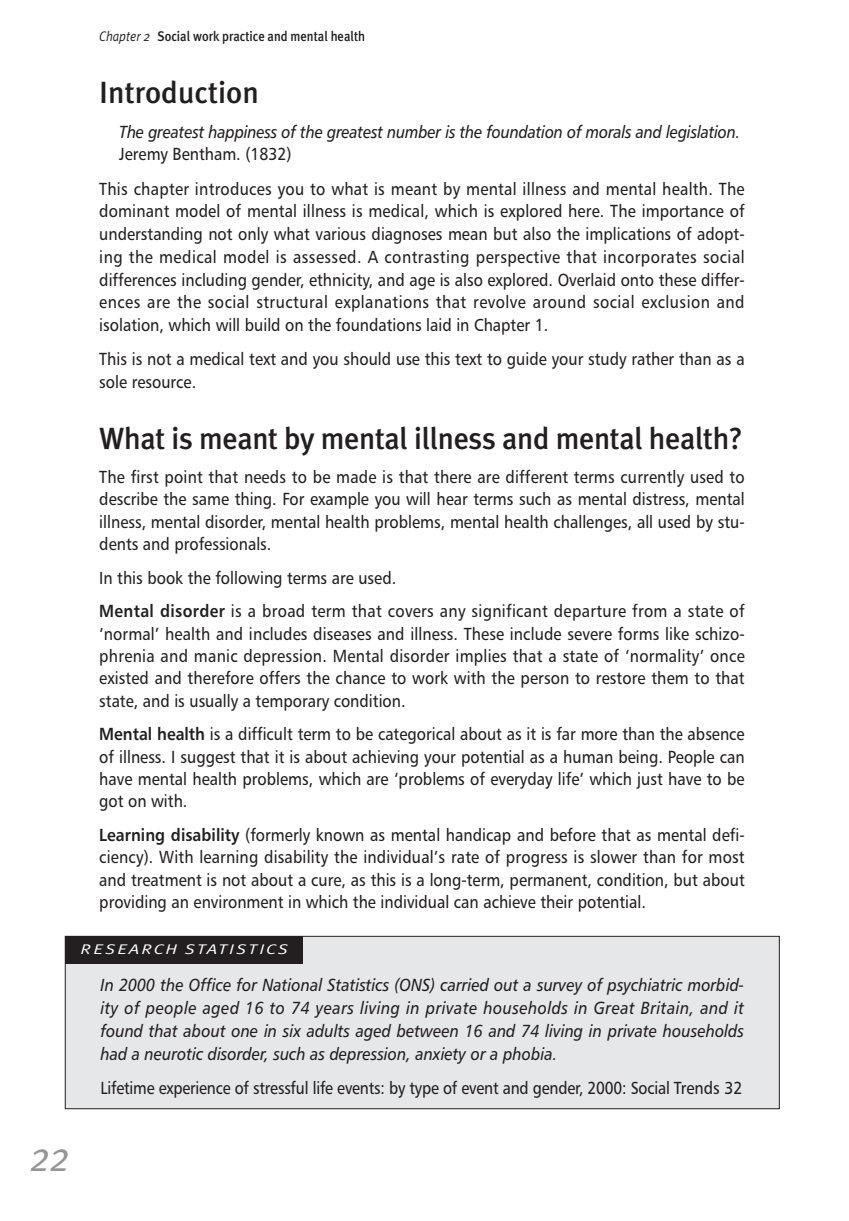
<style>
.page{position:relative;width:849px;height:1221px;background:#fff}
.page>*{position:absolute;margin:0;border:0;box-sizing:border-box;transform-origin:0 0}
.t1{font:italic 42px "Meta Plus Normal";color:#939598;scale:.9 1}
.t2{font:500 30.62px "Meta Plus";letter-spacing:-.01em;color:#231f20}
.t3{font:17.5px/22.8px "Humanist 777 BT Roman B";color:#231f20;text-align:justify;scale:.9 1}
.t4{font:17.5px/22.8px "Humanist 777 BT Italic B";letter-spacing:-.01em;color:#231f20;text-align:justify;scale:.9 1}
.t5{font:17.5px/33.6px "Humanist 777 BT Roman B";letter-spacing:.02em;color:#231f20;scale:.9 1}
.t6{font:17.5px/22.8px "Humanist 777 BT Italic B";letter-spacing:-.01em;color:#231f20;scale:.89 1}
.t7{font:17.5px "Humanist 777 BT Roman B";color:#231f20;scale:.88 1}
.t8{font:500 14px "Meta Plus";color:#231f20;scale:.9 1}
.t9{font:italic 14px "Meta Plus Normal";letter-spacing:.11em;color:#fff;scale:1.3 1}
.s1{font-family:"Meta Plus Normal";font-weight:400;font-style:italic}
.s2{font-family:"Humanist 777 BT Roman B"}
.s3{font-family:"Humanist 777 BT Bold B"}
</style>
<div class="page">
<svg style="left:64px;top:935px;width:716px;height:175px;background:#d9dadc"></svg>
<p class="t8" style="left:99px;top:30px;width:297px"><span class="s1">Chapter 2</span> Social work practice and mental health</p>
<p class="t2" style="left:99px;top:80px;width:161px">Introduction</p>
<p class="t6" style="left:119px;top:121px;width:699px">The greatest happiness of the greatest number is the foundation of morals and legislation.<br><span class="s2">Jeremy Bentham. (1832)</span></p>
<p class="t3" style="left:99px;top:178px;width:718px">This chapter introduces you to what is meant by mental illness and mental health. The dominant model of mental illness is medical, which is explored here. The importance of understanding not only what various diagnoses mean but also the implications of adopt&shy;ing the medical model is assessed. A contrasting perspective that incorporates social differences including gender, ethnicity, and age is also explored. Overlaid onto these differ&shy;ences are the social structural explanations that revolve around social exclusion and isolation, which will build on the foundations laid in Chapter 1.</p>
<p class="t3" style="left:99px;top:348px;width:718px">This is not a medical text and you should use this text to guide your study rather than as a sole resource.</p>
<p class="t2" style="left:99px;top:426px;width:644px">What is meant by mental illness and mental health?</p>
<p class="t3" style="left:99px;top:466px;width:718px">The first point that needs to be made is that there are different terms currently used to describe the same thing. For example you will hear terms such as mental distress, mental illness, mental disorder, mental health problems, mental health challenges, all used by stu&shy;dents and professionals.</p>
<p class="t5" style="left:99px;top:561px;width:718px">In this book the following terms are used.<br><span class="s3">Mental disorder</span> is a broad term that covers any significant departure from a state of</p>
<p class="t3" style="left:99px;top:623px;width:718px;line-height:22.2px">‘normal’ health and includes diseases and illness. These include severe forms like schizo&shy;phrenia and manic depression. Mental disorder implies that a state of ‘normality’ once existed and therefore offers the chance to work with the person to restore them to that state, and is usually a temporary condition.</p>
<p class="t3" style="left:99px;top:723px;width:718px"><span class="s3">Mental health</span> is a difficult term to be categorical about as it is far more than the absence of illness. I suggest that it is about achieving your potential as a human being. People can have mental health problems, which are ‘problems of everyday life’ which just have to be got on with.</p>
<p class="t3" style="left:99px;top:824px;width:718px;line-height:22.2px"><span class="s3">Learning disability</span> (formerly known as mental handicap and before that as mental defi&shy;ciency). With learning disability the individual’s rate of progress is slower than for most and treatment is not about a cure, as this is a long-term, permanent, condition, but about providing an environment in which the individual can achieve their potential.</p>
<p class="t9" style="left:81px;top:943px;width:161px">RESEARCH STATISTICS</p>
<p class="t4" style="left:100px;top:974px;width:716px">In 2000 the Office for National Statistics (ONS) carried out a survey of psychiatric morbid&shy;ity of people aged 16 to 74 years living in private households in Great Britain, and it found that about one in six adults aged between 16 and 74 living in private households had a neurotic disorder, such as depression, anxiety or a phobia.</p>
<p class="t7" style="left:100px;top:1079px;width:730px">Lifetime experience of stressful life events: by type of event and gender, 2000: Social Trends 32</p>
<p class="t1" style="left:30px;top:1139px;width:46px">22</p>
</div>
